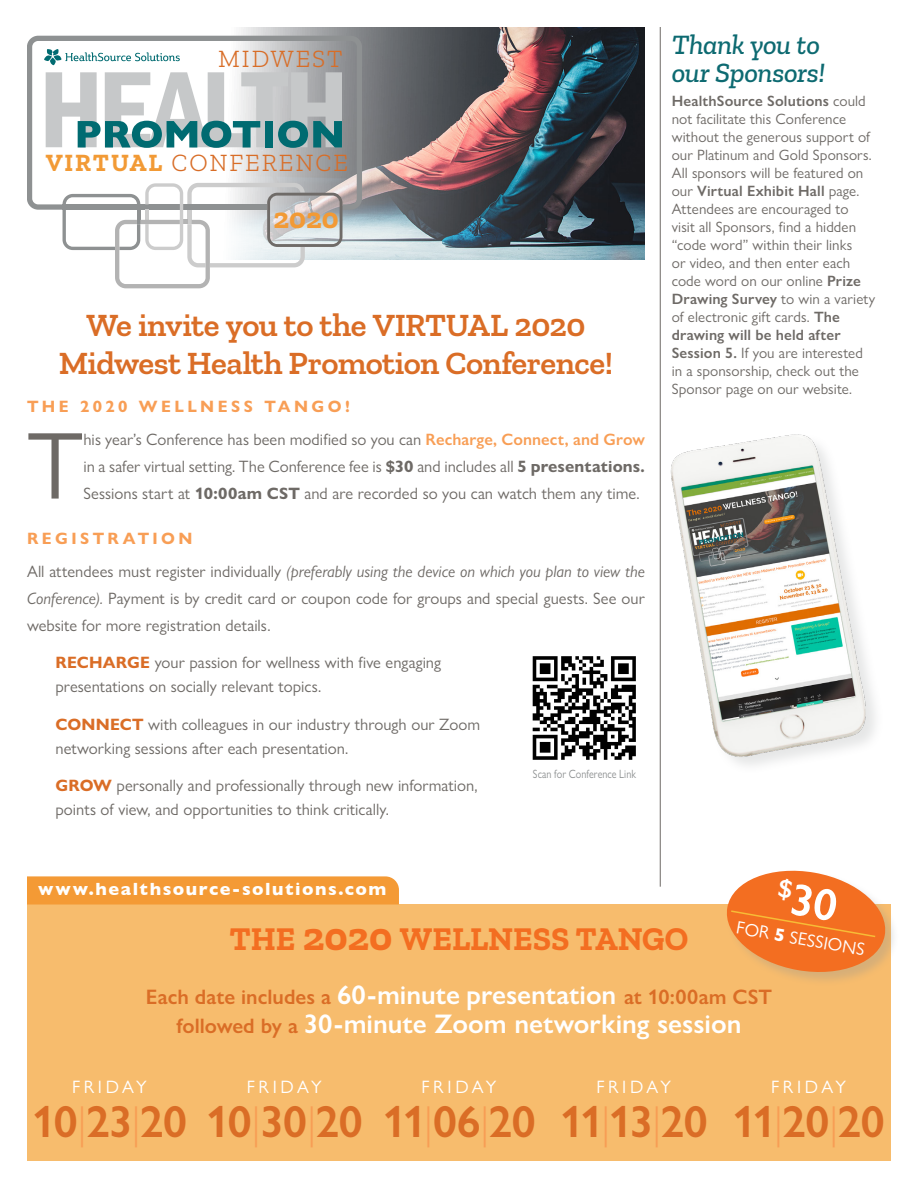
<style>
.page{position:relative;width:918px;height:1188px;background:#fff}
.page>*{position:absolute;margin:0;border:0;box-sizing:border-box;transform-origin:0 0}
.Breakout_Text{font:95.7px "Gill Sans Nova";color:#6e6a66}
.t1{font:600 45px "Gill Sans Nova";letter-spacing:-.015em;color:#da6d26}
.Breakout_Text-2{font:600 33px/37.5px "Zilla Slab";letter-spacing:-.02em;color:#da6d26;text-align:center}
.Breakout_Text-3{font:700 33px "Zilla Slab";letter-spacing:-.005em;color:#f36e21}
.t2{font:700 29.25px "Zilla Slab";color:#f29a35}
.Breakout_Text-4{font:italic 500 28.5px/28.5px "Zilla Slab";letter-spacing:-.015em;color:#0d6a71}
.Breakout_Text-5{font:600 27px "Gill Sans Nova";color:#fff}
.t3{font:300 24.9px "Zilla Slab";letter-spacing:.075em;color:#d86d27}
.Breakout_Text-6{font:600 21px "Gill Sans Nova";color:#da6d26}
.Breakout_Text-7{font:18px "Gill Sans Nova";letter-spacing:.2em;color:#fff}
.t4{font:700 18px "Gill Sans";letter-spacing:.085em;color:#fff}
.Breakout_Text-8{font:16.5px/27px "Gill Sans Nova";color:#6e6a66}
.Breakout_Text-9{font:700 16.5px "Gill Sans Nova";letter-spacing:.205em;color:#f89e55}
.Breakout_Text-10{font:15px/18px "Gill Sans Nova";letter-spacing:.005em;color:#6e6a66}
.Breakout_Text-11{font:12px "Gill Sans Nova";letter-spacing:.005em;color:#8e9192;scale:.85 1}
.s1{font-weight:700;color:#f29a35}
.s2{font-weight:600;color:#f89e55}
.s3{font-weight:700}
.s4{font-style:italic}
.s5{font-weight:700;color:#da6d26}
.s6{font-weight:600}
.s7{font-weight:800}
.s8{font-size:40.5px}
.s9{font-size:27px;color:#fff}
.s10{font-size:21px;color:#da6d26}
.s11{font-weight:300;color:#f89e55}
</style>
<div class="page">
<div style="left:27px;top:904px;width:864px;height:257px;background:#f7bc6d"></div>
<div style="left:27px;top:876px;width:372px;height:28px;background:#f49a35"></div>
<hr style="left:660px;top:27px;width:1px;height:860px;background:#6e6a66">
<img style="left:36px;top:27px;width:609px;height:232px">
<svg style="left:27px;top:36px;width:335px;height:174px"></svg>
<svg style="left:63px;top:183px;width:279px;height:105px"></svg>
<div style="left:726px;top:870px;width:174px;height:116px;background:#8e9192;opacity:.3"></div>
<img style="left:532px;top:656px;width:102px;height:104px">
<img style="left:634px;top:423px;width:241px;height:361px">
<svg style="left:726px;top:870px;width:163px;height:108px"></svg>
<p class="t3" style="left:218px;top:45px;width:126px">MIDWEST</p>
<p class="t3" style="left:46px;top:149px;width:304px"><span class="s1">VIRTUAL</span> CONFERENCE</p>
<p class="t2" style="left:274px;top:202px;width:67px">2020</p>
<p class="Breakout_Text-2" style="left:59px;top:307px;width:556px">We invite you to the VIRTUAL 2020<br>Midwest Health Promotion Conference!</p>
<p class="Breakout_Text-9" style="left:27px;top:396px;width:324px">THE 2020 WELLNESS TANGO!</p>
<p class="Breakout_Text" style="left:27px;top:408px;width:58px">T</p>
<p class="Breakout_Text-8" style="left:83px;top:425px;width:563px;text-align:justify">his year’s Conference has been modified so you can <span class="s2">Recharge, Connect, and Grow </span>in a safer virtual setting. The Conference fee is <span class="s3">$30</span> and includes all <span class="s3">5 presentations.<br></span>Sessions start at <span class="s3">10:00am CST</span> and are recorded so you can watch them any time.</p>
<p class="Breakout_Text-9" style="left:27px;top:529px;width:167px">REGISTRATION</p>
<p class="Breakout_Text-8" style="left:27px;top:558px;width:620px;text-align:justify">All attendees must register individually <span class="s4">(preferably using the device on which you plan to view the Conference).</span> Payment is by credit card or coupon code for groups and special guests. See our website for more registration details.</p>
<p class="Breakout_Text-8" style="left:56px;top:651px;width:387px;line-height:24px"><span class="s5">RECHARGE</span> your passion for wellness with five engaging presentations on socially relevant topics.</p>
<p class="Breakout_Text-8" style="left:56px;top:712px;width:426px;line-height:24px"><span class="s5">CONNECT</span> with colleagues in our industry through our Zoom networking sessions after each presentation.</p>
<p class="Breakout_Text-8" style="left:56px;top:774px;width:424px;line-height:24px"><span class="s5">GROW</span> personally and professionally through new information, points of view, and opportunities to think critically.</p>
<p class="Breakout_Text-11" style="left:533px;top:767px;width:123px">Scan for Conference Link</p>
<p class="t4" style="left:38px;top:875px;width:350px">www.healthsource-solutions.com</p>
<p class="Breakout_Text-4" style="left:672px;top:30px;width:155px">Thank you to our Sponsors!</p>
<p class="Breakout_Text-10" style="left:672px;top:91px;width:205px"><span class="s6">HealthSource Solutions</span> could not facilitate this Conference without the generous support of our Platinum and Gold Sponsors.<br>All sponsors will be featured on our <span class="s6">Virtual Exhibit Hall</span> page.<br>Attendees are encouraged to visit all Sponsors, find a hidden “code word” within their links<br>or video, and then enter each code word on our online <span class="s6">Prize<br>Drawing Survey</span> to win a variety of electronic gift cards. <span class="s6">The drawing will be held after<br>Session 5.</span> If you are interested in a sponsorship, check out the<br>Sponsor page on our website.</p>
<p class="Breakout_Text-7" style="left:739px;top:916px;width:131px;rotate:10deg">FOR <span class="s7">5</span> SESSIONS</p>
<p class="Breakout_Text-3" style="left:230px;top:920px;width:460px">THE <span class="s8">2020</span> WELLNESS TANGO</p>
<p class="Breakout_Text-6" style="left:146px;top:984px;width:628px">Each date includes a <span class="s9">60-minute presentation</span> at 10:00am CST</p>
<p class="Breakout_Text-5" style="left:177px;top:1007px;width:566px"><span class="s10">followed by a</span> 30-minute Zoom networking session</p>
<p class="Breakout_Text-7" style="left:72px;top:1076px;width:76px">FRIDAY</p>
<p class="t1" style="left:32px;top:1094px;width:505px">10<span class="s11">|</span>23<span class="s11">|</span>20 10<span class="s11">|</span>30<span class="s11">|</span>20 11<span class="s11">|</span>06<span class="s11">|</span>20</p>
<p class="Breakout_Text-7" style="left:247px;top:1076px;width:76px">FRIDAY</p>
<p class="Breakout_Text-7" style="left:422px;top:1076px;width:76px">FRIDAY</p>
<p class="Breakout_Text-7" style="left:596px;top:1076px;width:76px">FRIDAY</p>
<p class="t1" style="left:560px;top:1094px;width:150px">11<span class="s11">|</span>13<span class="s11">|</span>20</p>
<p class="Breakout_Text-7" style="left:771px;top:1076px;width:76px">FRIDAY</p>
<p class="t1" style="left:732px;top:1094px;width:154px">11<span class="s11">|</span>20<span class="s11">|</span>20</p>
</div>
